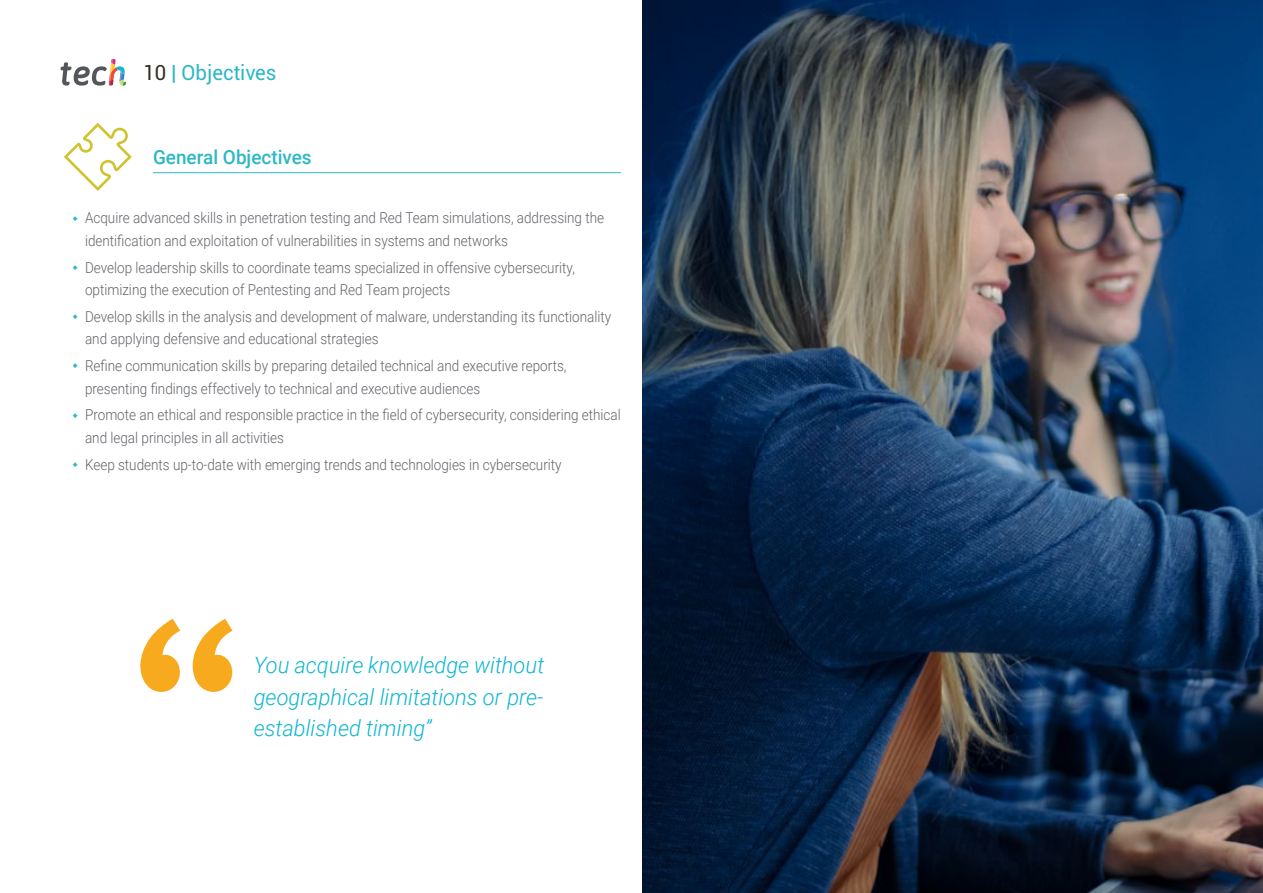
<style>
.page{position:relative;width:1263px;height:893px;background:#fff}
.page>*{position:absolute;margin:0;border:0;box-sizing:border-box;transform-origin:0 0}
.t1{font:italic 300 22.5px/31.5px "Roboto";color:#0fb6cf;text-align:justify}
.t2{font:21px "Roboto";color:#2db8c5}
.t3{font:500 19.5px "Roboto";color:#2db8c5}
.t4{font:300 15px/22.5px "Roboto";color:#61646a;scale:.9 1}
.s1{color:#312e20}
</style>
<div class="page">
<hr style="left:153px;top:172px;width:468px;height:1px;background:#2db8c5">
<svg style="left:64px;top:123px;width:68px;height:68px"></svg>
<img style="left:642px;top:0;width:621px;height:893px">
<svg style="left:140px;top:619px;width:92px;height:73px"></svg>
<svg style="left:61px;top:59px;width:65px;height:27px"></svg>
<h2 class="t2" style="left:144px;top:57px;width:135px"><span class="s1">10</span> | Objectives</h2>
<h3 class="t3" style="left:153px;top:144px;width:160px">General Objectives</h3>
<p class="t4" style="left:85px;top:206px;width:578px">Acquire advanced skills in penetration testing and Red Team simulations, addressing the identification and exploitation of vulnerabilities in systems and networks</p>
<p class="t4" style="left:85px;top:255px;width:546px">Develop leadership skills to coordinate teams specialized in offensive cybersecurity, optimizing the execution of Pentesting and Red Team projects</p>
<p class="t4" style="left:85px;top:305px;width:586px">Develop skills in the analysis and development of malware, understanding its functionality and applying defensive and educational strategies</p>
<p class="t4" style="left:85px;top:354px;width:536px">Refine communication skills by preparing detailed technical and executive reports, presenting findings effectively to technical and executive audiences</p>
<p class="t4" style="left:85px;top:403px;width:597px">Promote an ethical and responsible practice in the field of cybersecurity, considering ethical and legal principles in all activities</p>
<p class="t4" style="left:85px;top:452px;width:531px">Keep students up-to-date with emerging trends and technologies in cybersecurity</p>
<h1 class="t1" style="left:254px;top:649px;width:292px">You acquire knowledge without geographical limitations or pre&shy;established timing”</h1>
</div>
